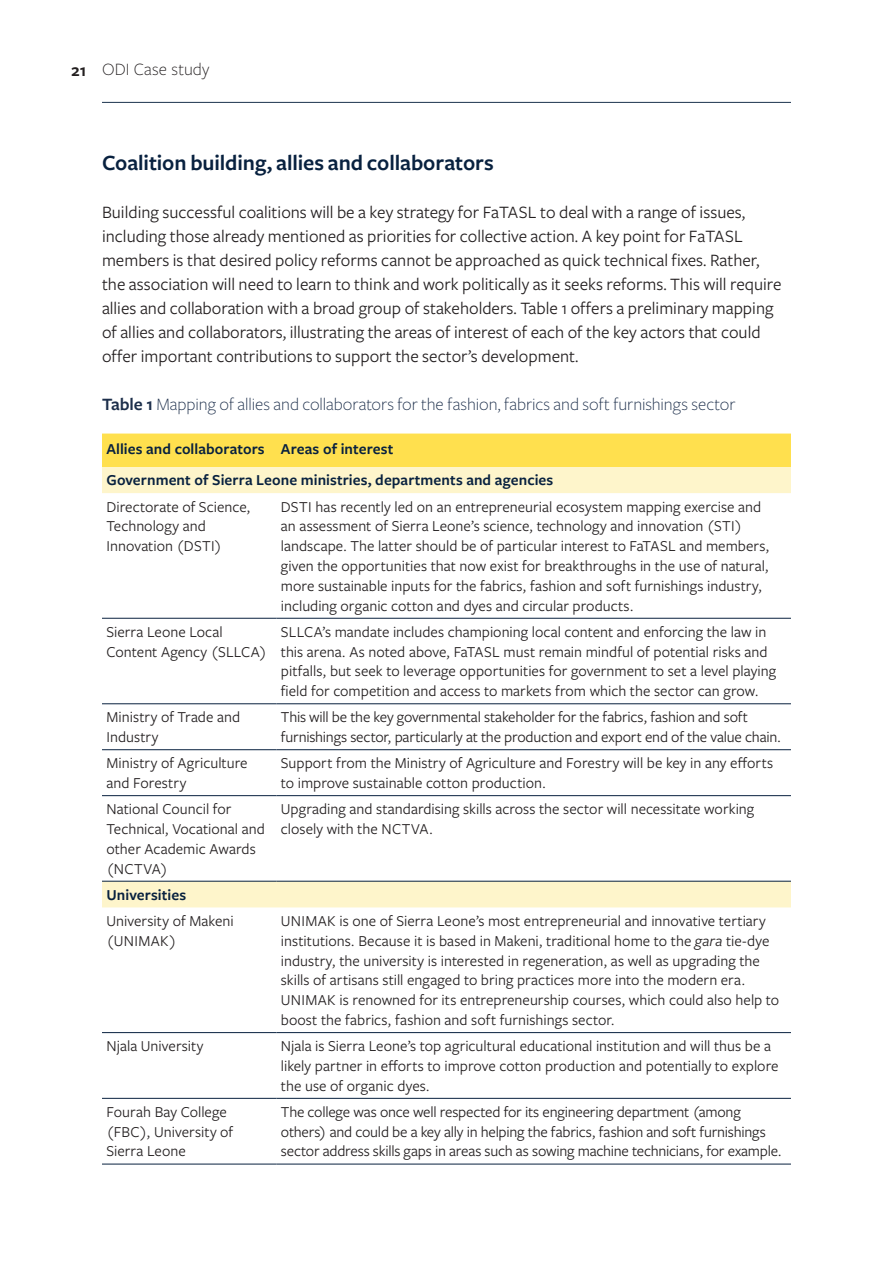
<style>
.page{position:relative;width:893px;height:1263px;background:#fff}
.page>*{position:absolute;margin:0;border:0;box-sizing:border-box;transform-origin:0 0}
.Heading_2{font:600 22.5px "Freight Sans Pro";letter-spacing:-.005em;color:#08213f}
.Body_Text{font:18px/24px "Freight Sans Pro";color:#231f20}
.t1{font:300 18px "Freight Sans Pro";color:#1d2f4b}
.t2{font:300 18px "Freight Sans Pro";letter-spacing:.005em;color:#231f20}
.Table_body_left_alig{font:15.75px/19.8px "Freight Sans Pro";color:#231f20}
.Table_header_left_al{font:600 15.75px "Freight Sans Pro";letter-spacing:.005em;color:#08213f}
.s1{font-weight:600}
.s2{font-style:italic}
</style>
<div class="page">
<hr style="left:102px;top:102px;width:689px;height:1px;background:#08213f">
<div style="left:102px;top:434px;width:689px;height:33px;background:#ffe04e"></div>
<svg style="left:102px;top:467px;width:689px;height:440px"></svg>
<hr style="left:102px;top:618px;width:174px;height:1px;background:#08213f">
<hr style="left:276px;top:618px;width:515px;height:1px;background:#08213f">
<hr style="left:102px;top:703px;width:174px;height:1px;background:#08213f">
<hr style="left:276px;top:703px;width:515px;height:1px;background:#08213f">
<hr style="left:102px;top:749px;width:174px;height:1px;background:#08213f">
<hr style="left:276px;top:749px;width:515px;height:1px;background:#08213f">
<hr style="left:102px;top:1032px;width:174px;height:1px;background:#08213f">
<hr style="left:276px;top:1032px;width:515px;height:1px;background:#08213f">
<hr style="left:102px;top:795px;width:174px;height:1px;background:#08213f">
<hr style="left:276px;top:795px;width:515px;height:1px;background:#08213f">
<hr style="left:102px;top:881px;width:174px;height:1px;background:#08213f">
<hr style="left:276px;top:881px;width:515px;height:1px;background:#08213f">
<hr style="left:102px;top:1098px;width:174px;height:1px;background:#08213f">
<hr style="left:276px;top:1098px;width:515px;height:1px;background:#08213f">
<hr style="left:102px;top:1164px;width:174px;height:1px;background:#08213f">
<hr style="left:276px;top:1164px;width:515px;height:1px;background:#08213f">
<p class="t2" style="left:71px;top:58px;width:140px"><span class="s1">21</span> ODI Case study</p>
<h2 class="Heading_2" style="left:102px;top:147px;width:393px">Coalition building, allies and collaborators</h2>
<p class="Body_Text" style="left:102px;top:199px;width:681px">Building successful coalitions will be a key strategy for FaTASL to deal with a range of issues, including those already mentioned as priorities for collective action. A key point for FaTASL members is that desired policy reforms cannot be approached as quick technical fixes. Rather, the association will need to learn to think and work politically as it seeks reforms. This will require allies and collaboration with a broad group of stakeholders. Table 1 offers a preliminary mapping of allies and collaborators, illustrating the areas of interest of each of the key actors that could offer important contributions to support the sector’s development.</p>
<p class="t1" style="left:102px;top:392px;width:635px"><span class="s1">Table 1</span> Mapping of allies and collaborators for the fashion, fabrics and soft furnishings sector</p>
<p class="Table_header_left_al" style="left:106px;top:438px;width:160px">Allies and collaborators</p>
<p class="Table_header_left_al" style="left:281px;top:438px;width:114px">Areas of interest</p>
<p class="Table_header_left_al" style="left:106px;top:470px;width:448px">Government of Sierra Leone ministries, departments and agencies</p>
<p class="Table_body_left_alig" style="left:106px;top:496px;width:145px">Directorate of Science,<br>Technology and<br>Innovation (DSTI)</p>
<p class="Table_body_left_alig" style="left:281px;top:496px;width:490px">DSTI has recently led on an entrepreneurial ecosystem mapping exercise and an assessment of Sierra Leone’s science, technology and innovation (STI) landscape. The latter should be of particular interest to FaTASL and members, given the opportunities that now exist for breakthroughs in the use of natural, more sustainable inputs for the fabrics, fashion and soft furnishings industry, including organic cotton and dyes and circular products.</p>
<p class="Table_body_left_alig" style="left:106px;top:621px;width:162px">Sierra Leone Local<br>Content Agency (SLLCA)</p>
<p class="Table_body_left_alig" style="left:281px;top:621px;width:497px">SLLCA’s mandate includes championing local content and enforcing the law in this arena. As noted above, FaTASL must remain mindful of potential risks and pitfalls, but seek to leverage opportunities for government to set a level playing field for competition and access to markets from which the sector can grow.</p>
<p class="Table_body_left_alig" style="left:106px;top:706px;width:135px">Ministry of Trade and<br>Industry</p>
<p class="Table_body_left_alig" style="left:281px;top:706px;width:502px">This will be the key governmental stakeholder for the fabrics, fashion and soft furnishings sector, particularly at the production and export end of the value chain.</p>
<p class="Table_body_left_alig" style="left:106px;top:752px;width:143px">Ministry of Agriculture and Forestry</p>
<p class="Table_body_left_alig" style="left:281px;top:752px;width:494px">Support from the Ministry of Agriculture and Forestry will be key in any efforts to improve sustainable cotton production.</p>
<p class="Table_body_left_alig" style="left:106px;top:798px;width:160px">National Council for<br>Technical, Vocational and other Academic Awards (NCTVA)</p>
<p class="Table_body_left_alig" style="left:281px;top:798px;width:475px">Upgrading and standardising skills across the sector will necessitate working closely with the NCTVA.</p>
<p class="Table_header_left_al" style="left:106px;top:884px;width:81px">Universities</p>
<p class="Table_body_left_alig" style="left:106px;top:910px;width:129px">University of Makeni (UNIMAK)</p>
<p class="Table_body_left_alig" style="left:281px;top:910px;width:500px">UNIMAK is one of Sierra Leone’s most entrepreneurial and innovative tertiary institutions. Because it is based in Makeni, traditional home to the <span class="s2">gara</span> tie-dye industry, the university is interested in regeneration, as well as upgrading the skills of artisans still engaged to bring practices more into the modern era.<br>UNIMAK is renowned for its entrepreneurship courses, which could also help to boost the fabrics, fashion and soft furnishings sector.</p>
<p class="Table_body_left_alig" style="left:106px;top:1035px;width:99px">Njala University</p>
<p class="Table_body_left_alig" style="left:281px;top:1035px;width:499px">Njala is Sierra Leone’s top agricultural educational institution and will thus be a likely partner in efforts to improve cotton production and potentially to explore the use of organic dyes.</p>
<p class="Table_body_left_alig" style="left:106px;top:1101px;width:128px">Fourah Bay College (FBC), University of<br>Sierra Leone</p>
<p class="Table_body_left_alig" style="left:281px;top:1101px;width:502px">The college was once well respected for its engineering department (among others) and could be a key ally in helping the fabrics, fashion and soft furnishings sector address skills gaps in areas such as sowing machine technicians, for example.</p>
</div>
